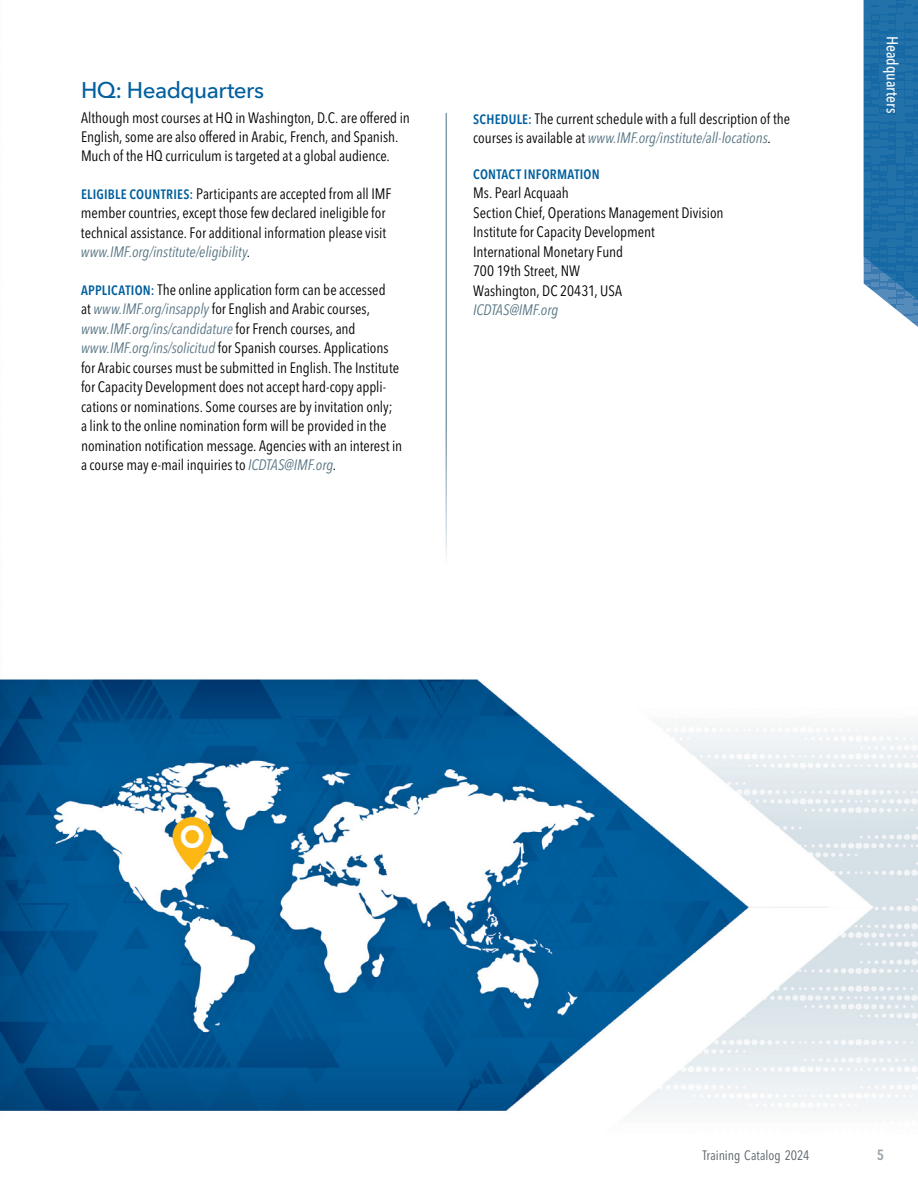
<style>
.page{position:relative;width:918px;height:1188px;background:#fff}
.page>*{position:absolute;margin:0;border:0;box-sizing:border-box;transform-origin:0 0}
.t1{font:500 22.5px "Avenir Next W1 G";letter-spacing:-.025em;color:#005f9e}
.t2{font:500 condensed 15.75px "Avenir Next W1 G";letter-spacing:-.005em;color:#fff}
.t3{font:condensed 15px/19.5px "Avenir Next W1 G";color:#000}
.t4{font:italic condensed 15px "Avenir Next W1 G";letter-spacing:-.005em;color:#567483}
.t5{font:14.7px "Avenir Next W1 G Cn Demi";color:#9aa3a9}
.t6{font:condensed 13.5px "Avenir Next W1 G";color:#576066}
.t7{font:13.5px "Avenir Next W1 G Cn Demi";letter-spacing:.02em;color:#005f9e}
.s1{font-family:"Avenir Next W1 G Cn Demi";font-stretch:normal;font-size:13.5px;color:#005f9e}
.s2{font-style:italic;color:#567483}
</style>
<div class="page">
<img style="left:0;top:0;width:918px;height:1113px">
<svg style="left:864px;top:0;width:54px;height:338px;background:#377db1"></svg>
<hr style="left:446px;top:113px;width:1px;height:453px;background:#fff">
<h1 class="t1" style="left:81px;top:72px;width:185px">HQ: Headquarters</h1>
<p class="t3" style="left:81px;top:107px;width:330px">Although most courses at HQ in Washington, D.C. are offered in<br>English, some are also offered in Arabic, French, and Spanish.<br>Much of the HQ curriculum is targeted at a global audience.</p>
<p class="t3" style="left:81px;top:182px;width:312px"><span class="s1">ELIGIBLE COUNTRIES:</span> Participants are accepted from all IMF member countries, except those few declared ineligible for technical assistance. For additional information please visit <span class="s2">www.IMF.org/institute/eligibility</span>.</p>
<p class="t3" style="left:81px;top:278px;width:323px"><span class="s1">APPLICATION:</span> The online application form can be accessed<br>at <span class="s2">www.IMF.org/insapply</span> for English and Arabic courses, <span class="s2">www.IMF.org/ins/candidature</span> for French courses, and <span class="s2">www.IMF.org/ins/solicitud</span> for Spanish courses. Applications for Arabic courses must be submitted in English. The Institute for Capacity Development does not accept hard-copy appli&shy;cations or nominations. Some courses are by invitation only; a link to the online nomination form will be provided in the nomination notification message. Agencies with an interest in a course may e-mail inquiries to <span class="s2">ICDTAS@IMF.org</span>.</p>
<p class="t3" style="left:473px;top:107px;width:318px"><span class="s1">SCHEDULE:</span> The current schedule with a full description of the courses is available at <span class="s2">www.IMF.org/institute/all-locations</span>.</p>
<p class="t7" style="left:473px;top:163px;width:128px">CONTACT INFORMATION</p>
<p class="t3" style="left:473px;top:182px;width:252px">Ms. Pearl Acquaah<br>Section Chief, Operations Management Division<br>Institute for Capacity Development<br>International Monetary Fund<br>700 19th Street, NW<br>Washington, DC 20431, USA</p>
<p class="t4" style="left:473px;top:298px;width:87px">ICDTAS@IMF.org</p>
<p class="t2" style="left:905px;top:36px;width:79px;rotate:90deg">Headquarters</p>
<p class="t6" style="left:702px;top:1144px;width:109px">Training Catalog 2024</p>
<p class="t5" style="left:877px;top:1143px;width:9px">5</p>
</div>
